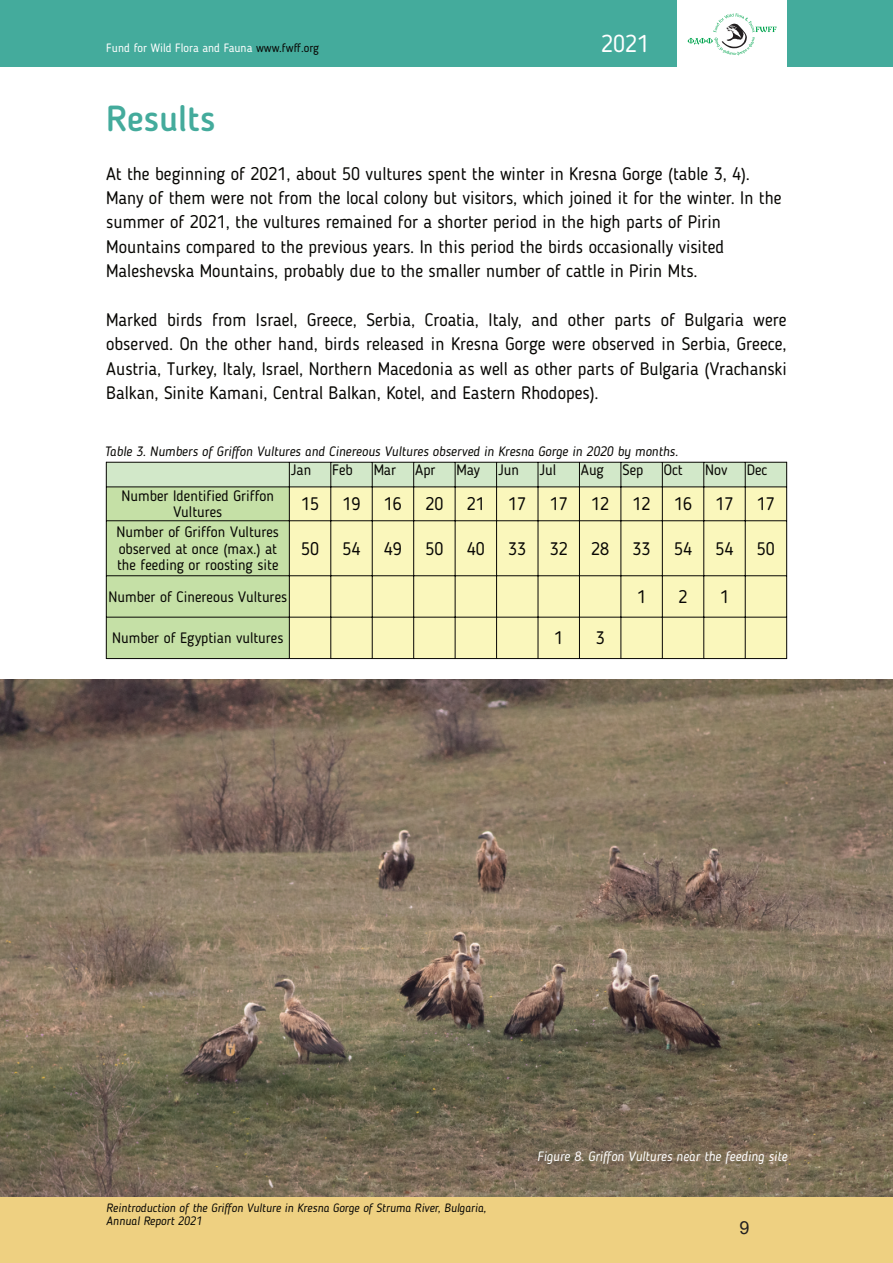
<style>
.page{position:relative;width:893px;height:1263px;background:#fff}
.page>*{position:absolute;margin:0;border:0;box-sizing:border-box;transform-origin:0 0}
.t1{font:500 36px "Blogger Sans";color:#44ab9c}
.t2{font:24px "Blogger Sans";color:#fff}
.t3{font:18px/24.3px "Blogger Sans";color:#080704}
.t4{font:18px "Arial";color:#231f20}
.t5{font:15px/16.4px "Blogger Sans";color:#080704;text-align:center}
.t6{font:italic 13.5px "Blogger Sans";color:#080704}
.t7{font:italic 13.5px "Blogger Sans";color:#fff}
.t8{font:italic 12px/13px "Blogger Sans";color:#080704}
.t9{font:12px "Blogger Sans";color:#fff}
.s1{color:#080704}
</style>
<div class="page">
<div style="left:0;top:0;width:893px;height:67px;background:#44ab9c"></div>
<div style="left:0;top:1196px;width:893px;height:67px;background:#eed081"></div>
<div style="left:677px;top:0;width:110px;height:73px;background:#fff"></div>
<svg style="left:688px;top:13px;width:88px;height:42px"></svg>
<div style="left:106px;top:462px;width:681px;height:25px;background:#d2e8c9"></div>
<div style="left:106px;top:487px;width:183px;height:171px;background:#c5e0a6"></div>
<div style="left:290px;top:487px;width:496px;height:171px;background:#faf7bc"></div>
<hr style="left:106px;top:462px;width:1px;height:197px;background:#080704">
<hr style="left:786px;top:462px;width:1px;height:197px;background:#080704">
<hr style="left:289px;top:462px;width:1px;height:196px;background:#080704">
<hr style="left:330px;top:462px;width:1px;height:196px;background:#080704">
<hr style="left:372px;top:462px;width:1px;height:196px;background:#080704">
<hr style="left:413px;top:462px;width:1px;height:196px;background:#080704">
<hr style="left:455px;top:462px;width:1px;height:196px;background:#080704">
<hr style="left:496px;top:462px;width:1px;height:196px;background:#080704">
<hr style="left:538px;top:462px;width:1px;height:196px;background:#080704">
<hr style="left:579px;top:462px;width:1px;height:196px;background:#080704">
<hr style="left:620px;top:462px;width:1px;height:196px;background:#080704">
<hr style="left:662px;top:462px;width:1px;height:196px;background:#080704">
<hr style="left:703px;top:462px;width:1px;height:196px;background:#080704">
<hr style="left:745px;top:462px;width:1px;height:196px;background:#080704">
<hr style="left:106px;top:462px;width:681px;height:1px;background:#080704">
<hr style="left:106px;top:486px;width:681px;height:1px;background:#080704">
<hr style="left:106px;top:520px;width:681px;height:1px;background:#080704">
<hr style="left:106px;top:575px;width:681px;height:1px;background:#080704">
<hr style="left:106px;top:617px;width:681px;height:1px;background:#080704">
<hr style="left:106px;top:658px;width:681px;height:1px;background:#080704">
<img style="left:0;top:680px;width:893px;height:516px">
<p class="t9" style="left:106px;top:43px;width:214px">Fund for Wild Flora and Fauna <span class="s1">www.fwff.org</span></p>
<h2 class="t2" style="left:601px;top:34px;width:50px">2021</h2>
<h1 class="t1" style="left:106px;top:104px;width:111px">Results</h1>
<p class="t3" style="left:106px;top:163px;width:677px">At the beginning of 2021, about 50 vultures spent the winter in Kresna Gorge (table 3, 4).<br>Many of them were not from the local colony but visitors, which joined it for the winter. In the summer of 2021, the vultures remained for a shorter period in the high parts of Pirin Mountains compared to the previous years. In this period the birds occasionally visited Maleshevska Mountains, probably due to the smaller number of cattle in Pirin Mts.</p>
<p class="t3" style="left:106px;top:309px;width:682px;text-align:justify">Marked birds from Israel, Greece, Serbia, Croatia, Italy, and other parts of Bulgaria were observed. On the other hand, birds released in Kresna Gorge were observed in Serbia, Greece, Austria, Turkey, Italy, Israel, Northern Macedonia as well as other parts of Bulgaria (Vrachanski Balkan, Sinite Kamani, Central Balkan, Kotel, and Eastern Rhodopes).</p>
<p class="t6" style="left:105px;top:446px;width:575px">Table 3. Numbers of Griffon Vultures and Cinereous Vultures observed in Kresna Gorge in 2020 by months.</p>
<p class="t5" style="left:291px;top:462px;width:22px">Jan</p>
<p class="t5" style="left:332px;top:462px;width:22px">Feb</p>
<p class="t5" style="left:374px;top:462px;width:24px">Mar</p>
<p class="t5" style="left:415px;top:462px;width:22px">Apr</p>
<p class="t5" style="left:457px;top:462px;width:64px">May Jun</p>
<p class="t5" style="left:539px;top:462px;width:18px">Jul</p>
<p class="t5" style="left:581px;top:462px;width:64px">Aug Sep</p>
<p class="t5" style="left:664px;top:462px;width:20px">Oct</p>
<p class="t5" style="left:705px;top:462px;width:24px">Nov</p>
<p class="t5" style="left:747px;top:462px;width:22px">Dec</p>
<p class="t5" style="left:121px;top:489px;width:154px">Number Identified Griffon<br>Vultures</p>
<p class="t3" style="left:301px;top:493px;width:20px">15</p>
<p class="t3" style="left:342px;top:493px;width:20px">19</p>
<p class="t3" style="left:384px;top:493px;width:20px">16</p>
<p class="t3" style="left:425px;top:493px;width:20px">20</p>
<p class="t3" style="left:467px;top:493px;width:20px">21</p>
<p class="t3" style="left:508px;top:493px;width:20px">17</p>
<p class="t3" style="left:550px;top:493px;width:20px">17</p>
<p class="t3" style="left:591px;top:493px;width:20px">12</p>
<p class="t3" style="left:633px;top:493px;width:20px">12</p>
<p class="t3" style="left:674px;top:493px;width:20px">16</p>
<p class="t3" style="left:715px;top:493px;width:20px">17</p>
<p class="t3" style="left:757px;top:493px;width:20px">17</p>
<p class="t5" style="left:117px;top:525px;width:164px;text-align:left">Number of Griffon Vultures observed at once (max.) at the feeding or roosting site</p>
<p class="t3" style="left:301px;top:538px;width:20px">50</p>
<p class="t3" style="left:342px;top:538px;width:20px">54</p>
<p class="t3" style="left:384px;top:538px;width:20px">49</p>
<p class="t3" style="left:425px;top:538px;width:20px">50</p>
<p class="t3" style="left:467px;top:538px;width:20px">40</p>
<p class="t3" style="left:508px;top:538px;width:20px">33</p>
<p class="t3" style="left:550px;top:538px;width:20px">32</p>
<p class="t3" style="left:591px;top:538px;width:20px">28</p>
<p class="t3" style="left:633px;top:538px;width:20px">33</p>
<p class="t3" style="left:674px;top:538px;width:20px">54</p>
<p class="t3" style="left:715px;top:538px;width:20px">54</p>
<p class="t3" style="left:757px;top:538px;width:20px">50</p>
<p class="t5" style="left:108px;top:590px;width:180px">Number of Cinereous Vultures</p>
<p class="t3" style="left:637px;top:586px;width:10px">1</p>
<p class="t3" style="left:679px;top:586px;width:10px">2</p>
<p class="t3" style="left:720px;top:586px;width:10px">1</p>
<p class="t5" style="left:112px;top:631px;width:173px">Number of Egyptian vultures</p>
<p class="t3" style="left:554px;top:627px;width:10px">1</p>
<p class="t3" style="left:596px;top:627px;width:10px">3</p>
<p class="t8" style="left:106px;top:1202px;width:381px">Reintroduction of the Griffon Vulture in Kresna Gorge of Struma River, Bulgaria,<br>Annual Report 2021</p>
<p class="t7" style="left:537px;top:1150px;width:252px">Figure 8. Griffon Vultures near the feeding site</p>
<p class="t4" style="left:739px;top:1221px;width:12px">9</p>
</div>
